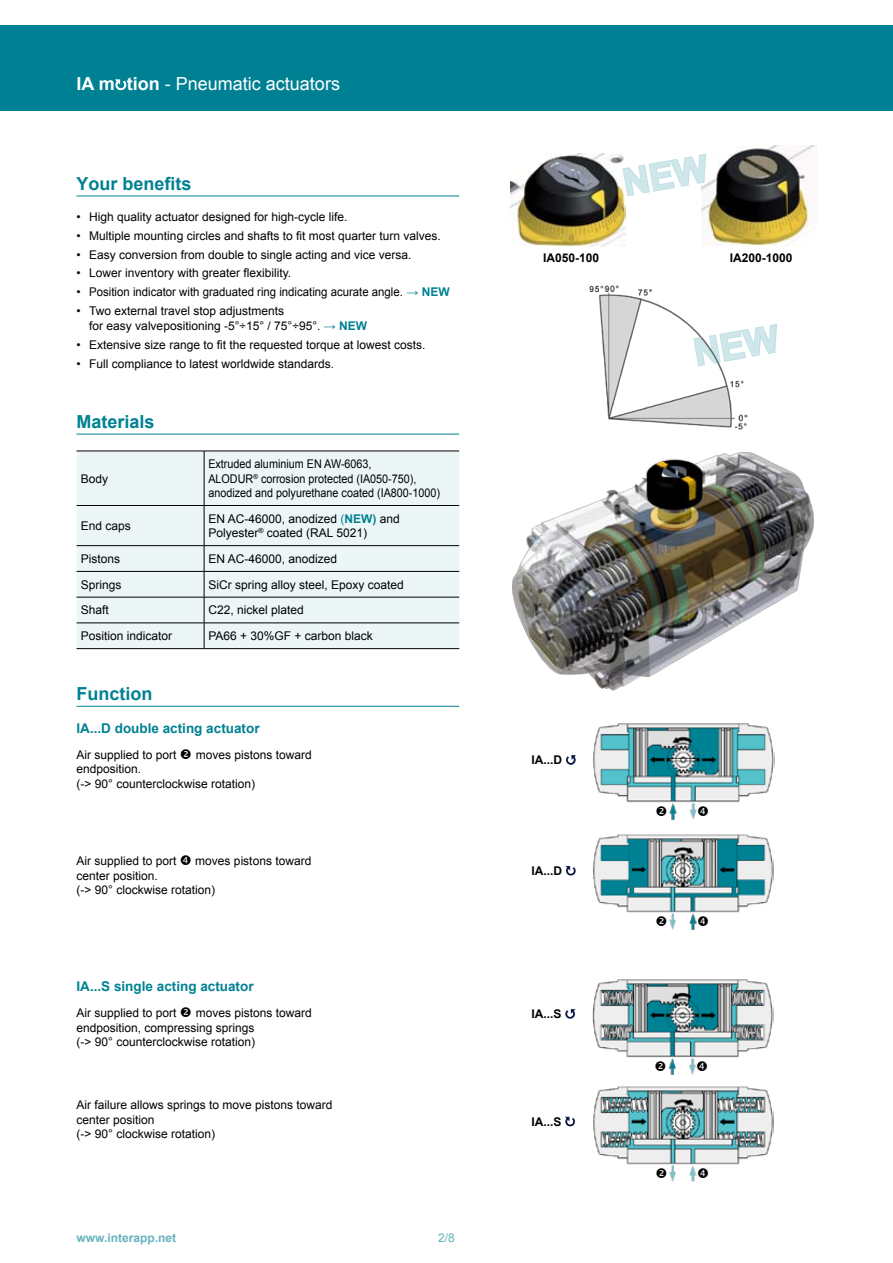
<style>
.page{position:relative;width:893px;height:1263px;background:#fff}
.page>*{position:absolute;margin:0;border:0;box-sizing:border-box;transform-origin:0 0}
.t1{font:700 18px "Arial";color:#008193}
.t2{font:18px "Arial";color:#fff}
.t3{font:700 13.5px "Arial";color:#008193}
.t4{font:12px/14.4px "Arial";color:#000}
.t5{font:12px/14.4px "Arial";color:#000;scale:.9 1}
.t6{font:700 12px "Arial";color:#000}
.t7{font:700 12px "Arial";color:#66b3be}
.t8{font:12px "Arial";color:#66b3be}
.s1{font-weight:700}
.s2{font-weight:700;color:#008193}
.s3{color:#008193}
</style>
<div class="page">
<div style="left:0;top:26px;width:893px;height:85px;background:#008193"></div>
<img style="left:593px;top:723px;width:181px;height:96px">
<img style="left:593px;top:834px;width:181px;height:96px">
<img style="left:592px;top:979px;width:182px;height:95px">
<img style="left:593px;top:1086px;width:181px;height:95px">
<img style="left:512px;top:452px;width:302px;height:239px">
<img style="left:702px;top:146px;width:113px;height:100px">
<img style="left:510px;top:153px;width:115px;height:94px">
<img style="left:589px;top:285px;width:159px;height:144px">
<hr style="left:77px;top:706px;width:382px;height:1px;background:#008193">
<hr style="left:77px;top:434px;width:382px;height:1px;background:#008193">
<hr style="left:77px;top:196px;width:382px;height:1px;background:#008193">
<div style="left:77px;top:452px;width:382px;height:196px;background:#edf6f7"></div>
<hr style="left:77px;top:451px;width:127px;height:1px;background:#000">
<hr style="left:204px;top:451px;width:255px;height:1px;background:#000">
<hr style="left:204px;top:451px;width:1px;height:54px;background:#000">
<hr style="left:77px;top:505px;width:127px;height:1px;background:#000">
<hr style="left:204px;top:505px;width:255px;height:1px;background:#000">
<hr style="left:204px;top:506px;width:1px;height:39px;background:#000">
<hr style="left:77px;top:545px;width:127px;height:1px;background:#000">
<hr style="left:204px;top:545px;width:255px;height:1px;background:#000">
<hr style="left:77px;top:571px;width:127px;height:1px;background:#000">
<hr style="left:204px;top:571px;width:255px;height:1px;background:#000">
<hr style="left:77px;top:597px;width:127px;height:1px;background:#000">
<hr style="left:204px;top:597px;width:255px;height:1px;background:#000">
<hr style="left:77px;top:623px;width:127px;height:1px;background:#000">
<hr style="left:204px;top:623px;width:255px;height:1px;background:#000">
<svg style="left:204px;top:546px;width:1px;height:102px"></svg>
<hr style="left:77px;top:648px;width:127px;height:1px;background:#000">
<hr style="left:204px;top:648px;width:255px;height:1px;background:#000">
<svg style="left:657px;top:806px;width:9px;height:10px"></svg>
<svg style="left:698px;top:806px;width:10px;height:10px"></svg>
<svg style="left:657px;top:916px;width:9px;height:10px"></svg>
<svg style="left:698px;top:916px;width:10px;height:10px"></svg>
<svg style="left:656px;top:1061px;width:9px;height:10px"></svg>
<svg style="left:697px;top:1061px;width:10px;height:10px"></svg>
<svg style="left:657px;top:1168px;width:9px;height:10px"></svg>
<svg style="left:698px;top:1168px;width:10px;height:10px"></svg>
<svg style="left:566px;top:755px;width:11px;height:10px"></svg>
<svg style="left:565px;top:1009px;width:11px;height:10px"></svg>
<svg style="left:565px;top:866px;width:11px;height:10px"></svg>
<svg style="left:565px;top:1116px;width:10px;height:11px"></svg>
<svg style="left:115px;top:79px;width:12px;height:11px"></svg>
<svg style="left:621px;top:152px;width:89px;height:45px"></svg>
<svg style="left:692px;top:322px;width:85px;height:46px"></svg>
<h1 class="t2" style="left:77px;top:72px;width:265px"><span class="s1">IA m tion</span> - Pneumatic actuators</h1>
<h1 class="t1" style="left:77px;top:171px;width:117px">Your benefits</h1>
<p class="t4" style="left:77px;top:210px;width:272px">• High quality actuator designed for high-cycle life.</p>
<p class="t4" style="left:77px;top:229px;width:366px">• Multiple mounting circles and shafts to fit most quarter turn valves.</p>
<p class="t4" style="left:77px;top:247px;width:336px">• Easy conversion from double to single acting and vice versa.</p>
<p class="t4" style="left:77px;top:266px;width:216px">• Lower inventory with greater flexibility.</p>
<p class="t4" style="left:77px;top:285px;width:375px">• Position indicator with graduated ring indicating acurate angle. <span class="s2">→ NEW</span></p>
<p class="t4" style="left:89px;top:303px;width:279px;line-height:15.8px;text-indent:-13px">• Two external travel stop adjustments<br>for easy valvepositioning -5°÷15° / 75°÷95°. <span class="s2">→ NEW</span></p>
<p class="t4" style="left:77px;top:338px;width:350px">• Extensive size range to fit the requested torque at lowest costs.</p>
<p class="t4" style="left:77px;top:356px;width:259px">• Full compliance to latest worldwide standards.</p>
<h1 class="t1" style="left:77px;top:409px;width:80px">Materials</h1>
<p class="t4" style="left:81px;top:471px;width:29px">Body</p>
<p class="t5" style="left:208px;top:457px;width:259px">Extruded aluminium EN AW-6063,<br>ALODUR<sup>®</sup> corrosion protected (IA050-750), anodized and polyurethane coated (IA800-1000)</p>
<p class="t4" style="left:81px;top:519px;width:52px">End caps</p>
<p class="t4" style="left:208px;top:511px;width:193px">EN AC-46000, anodized <span class="s3">(</span><span class="s2">NEW)</span> and<br>Polyester<sup>®</sup> coated (RAL 5021)</p>
<p class="t4" style="left:81px;top:552px;width:41px">Pistons</p>
<p class="t4" style="left:208px;top:552px;width:130px">EN AC-46000, anodized</p>
<p class="t4" style="left:81px;top:577px;width:42px">Springs</p>
<p class="t4" style="left:208px;top:577px;width:197px">SiCr spring alloy steel, Epoxy coated</p>
<p class="t4" style="left:81px;top:603px;width:30px">Shaft</p>
<p class="t4" style="left:208px;top:603px;width:97px">C22, nickel plated</p>
<p class="t4" style="left:81px;top:629px;width:93px">Position indicator</p>
<p class="t4" style="left:208px;top:629px;width:166px">PA66 + 30%GF + carbon black</p>
<h1 class="t1" style="left:77px;top:682px;width:77px">Function</h1>
<p class="t3" style="left:77px;top:719px;width:185px">IA...D double acting actuator</p>
<p class="t4" style="left:77px;top:747px;width:102px">Air supplied to port</p>
<p class="t4" style="left:196px;top:747px;width:118px">moves pistons toward</p>
<p class="t4" style="left:77px;top:762px;width:180px">endposition.<br>(-&gt; 90° counterclockwise rotation)</p>
<p class="t4" style="left:77px;top:854px;width:102px">Air supplied to port</p>
<p class="t4" style="left:195px;top:854px;width:118px">moves pistons toward</p>
<p class="t4" style="left:77px;top:868px;width:140px">center position.<br>(-&gt; 90° clockwise rotation)</p>
<p class="t3" style="left:77px;top:978px;width:179px">IA...S single acting actuator</p>
<p class="t4" style="left:77px;top:1006px;width:102px">Air supplied to port</p>
<p class="t4" style="left:77px;top:1006px;width:237px;text-indent:119px">moves pistons toward endposition, compressing springs<br>(-&gt; 90° counterclockwise rotation)</p>
<p class="t4" style="left:77px;top:1098px;width:258px">Air failure allows springs to move pistons toward center position<br>(-&gt; 90° clockwise rotation)</p>
<p class="t7" style="left:77px;top:1230px;width:101px">www.interapp.net</p>
<p class="t8" style="left:438px;top:1230px;width:18px">2/8</p>
<p class="t6" style="left:543px;top:250px;width:58px">IA050-100</p>
<p class="t6" style="left:730px;top:250px;width:64px">IA200-1000</p>
<p class="t6" style="left:531px;top:752px;width:32px">IA...D</p>
<p class="t6" style="left:531px;top:863px;width:32px">IA...D</p>
<p class="t6" style="left:532px;top:1006px;width:32px">IA...S</p>
<p class="t6" style="left:532px;top:1114px;width:32px">IA...S</p>
</div>
